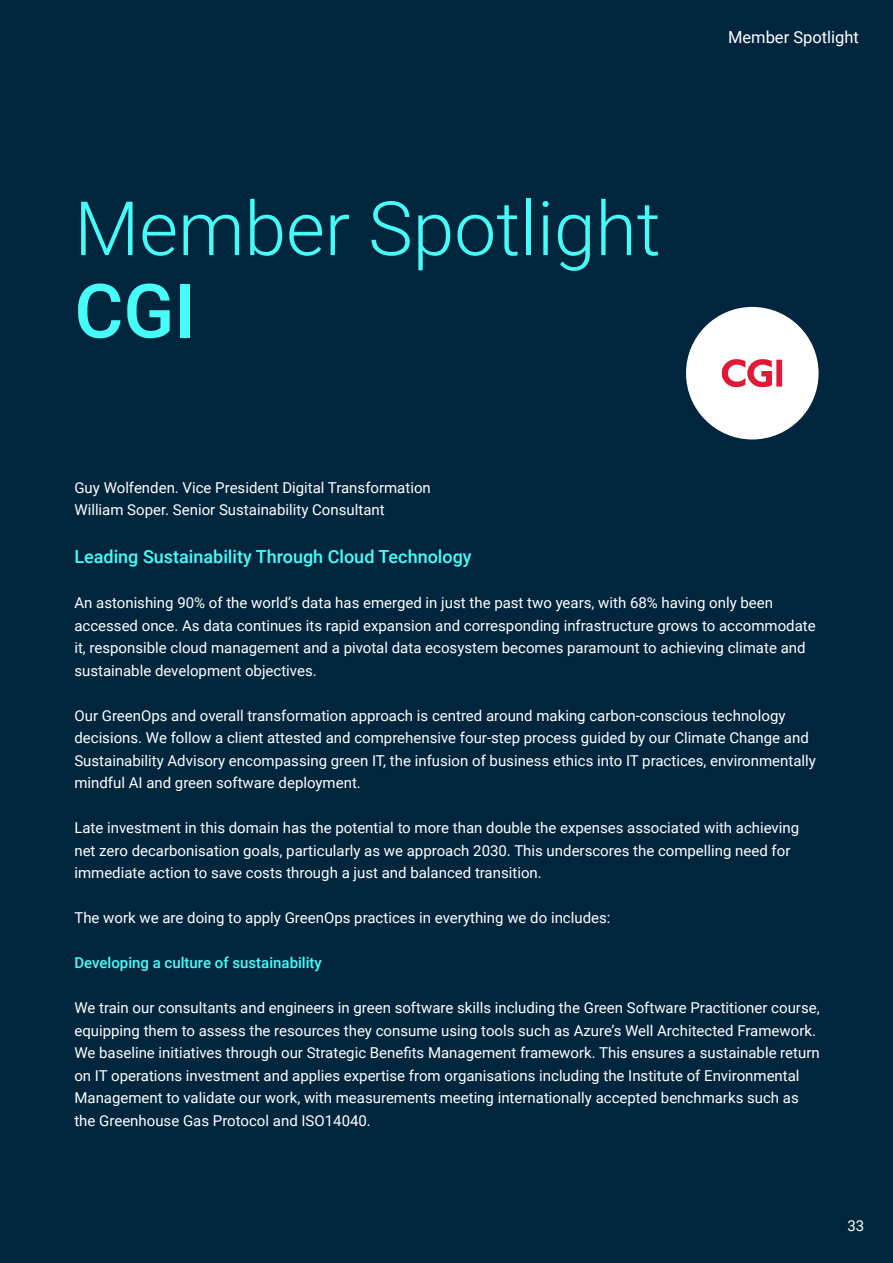
<style>
.page{position:relative;width:893px;height:1263px;background:#00263e}
.page>*{position:absolute;margin:0;border:0;box-sizing:border-box;transform-origin:0 0}
.Page_Title{font:300 75px "Roboto";color:#47fff9}
.Page_Title-2{font:500 75px "Roboto";color:#47fff9}
.References{font:500 18px "Roboto";color:#47fff9}
.Body_Copy{font:16.5px "Roboto";color:#fff}
.References-2{font:15px/22.5px "Roboto";color:#fff}
.References-3{font:500 15px "Roboto";color:#47fff9}
.Page_Number{font:15px "Roboto";color:#fff}
</style>
<div class="page">
<div style="left:686px;top:307px;width:133px;height:132px;background:#fff;border-radius:50%"></div>
<img style="left:721px;top:359px;width:62px;height:29px">
<p class="Page_Title" style="left:74px;top:176px;width:588px">Member Spotlight</p>
<p class="Page_Title-2" style="left:74px;top:258px;width:123px">CGI</p>
<p class="Body_Copy" style="left:728px;top:26px;width:132px">Member Spotlight</p>
<p class="References-2" style="left:74px;top:476px;width:358px">Guy Wolfenden. Vice President Digital Transformation</p>
<p class="References-2" style="left:74px;top:498px;width:312px">William Soper. Senior Sustainability Consultant</p>
<p class="References" style="left:74px;top:544px;width:399px">Leading Sustainability Through Cloud Technology</p>
<p class="References-2" style="left:74px;top:591px;width:743px">An astonishing 90% of the world’s data has emerged in just the past two years, with 68% having only been accessed once. As data continues its rapid expansion and corresponding infrastructure grows to accommodate it, responsible cloud management and a pivotal data ecosystem becomes paramount to achieving climate and sustainable development objectives.</p>
<p class="References-2" style="left:74px;top:704px;width:743px">Our GreenOps and overall transformation approach is centred around making carbon-conscious technology decisions. We follow a client attested and comprehensive four-step process guided by our Climate Change and Sustainability Advisory encompassing green IT, the infusion of business ethics into IT practices, environmentally mindful AI and green software deployment.</p>
<p class="References-2" style="left:74px;top:816px;width:726px">Late investment in this domain has the potential to more than double the expenses associated with achieving net zero decarbonisation goals, particularly as we approach 2030. This underscores the compelling need for immediate action to save costs through a just and balanced transition.</p>
<p class="References-2" style="left:74px;top:906px;width:538px">The work we are doing to apply GreenOps practices in everything we do includes:</p>
<p class="References-3" style="left:74px;top:952px;width:249px">Developing a culture of sustainability</p>
<p class="References-2" style="left:74px;top:996px;width:747px">We train our consultants and engineers in green software skills including the Green Software Practitioner course, equipping them to assess the resources they consume using tools such as Azure’s Well Architected Framework.</p>
<p class="References-2" style="left:74px;top:1041px;width:747px">We baseline initiatives through our Strategic Benefits Management framework. This ensures a sustainable return on IT operations investment and applies expertise from organisations including the Institute of Environmental Management to validate our work, with measurements meeting internationally accepted benchmarks such as the Greenhouse Gas Protocol and ISO14040.</p>
<p class="Page_Number" style="left:847px;top:1215px;width:18px">33</p>
</div>
